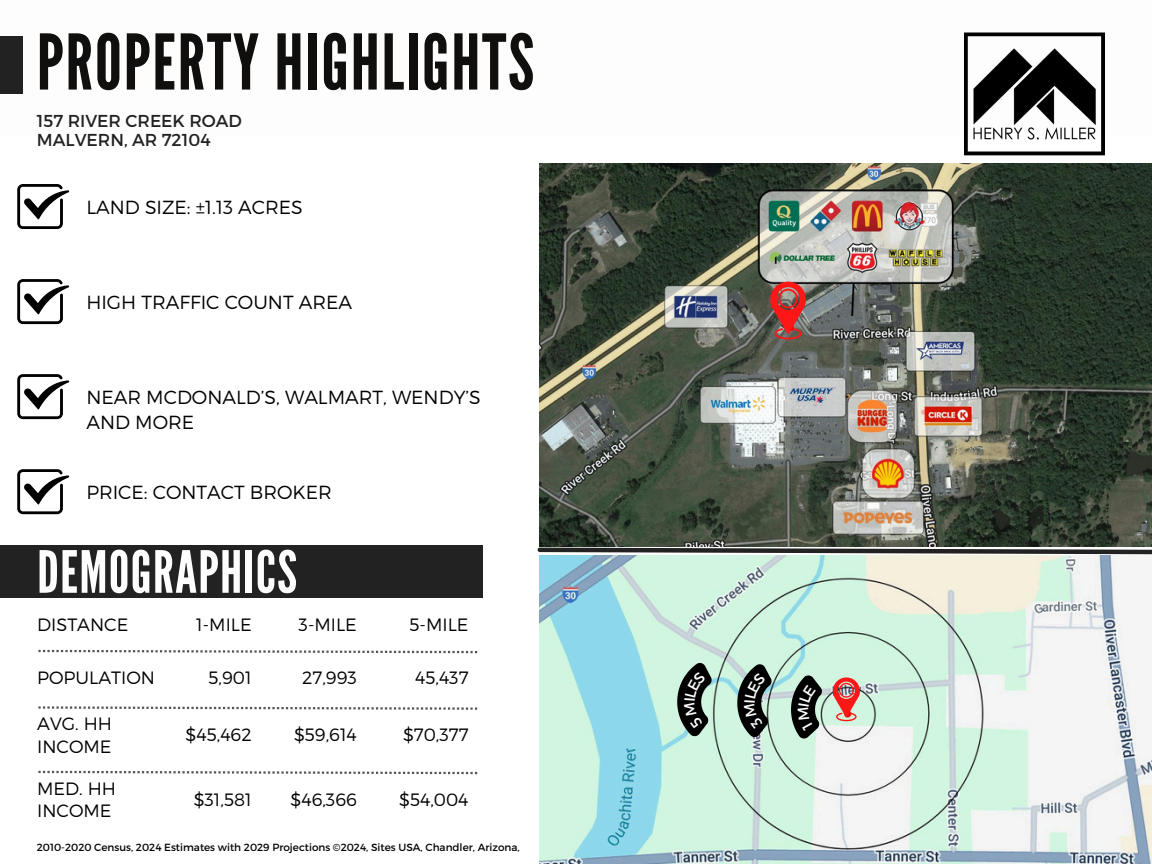
<style>
.page{position:relative;width:1152px;height:864px;background:#fff}
.page>*{position:absolute;margin:0;border:0;box-sizing:border-box;transform-origin:0 0}
.t1{font:76.5px "League Gothic";letter-spacing:.025em;color:#100f0d}
.t2{font:58.05px "League Gothic";letter-spacing:.025em;color:#fdfdfd}
.t3{font:300 18.9px/24.6px "Montserrat";color:#000}
.t4{font:300 17.85px/22.5px "Montserrat";color:#000}
.t5{font:17.25px/19.2px "Montserrat";color:#222}
.t6{font:10.35px "Montserrat";color:#000}
</style>
<div class="page">
<div style="left:0;top:37px;width:23px;height:57px;background:#222"></div>
<div style="left:0;top:546px;width:483px;height:52px;background:#222"></div>
<svg style="left:38px;top:650px;width:439px;height:3px"></svg>
<svg style="left:38px;top:706px;width:439px;height:4px"></svg>
<svg style="left:38px;top:771px;width:439px;height:3px"></svg>
<svg style="left:537px;top:545px;width:615px;height:10px"></svg>
<img style="left:539px;top:555px;width:612px;height:309px">
<svg style="left:831px;top:676px;width:29px;height:45px"></svg>
<img style="left:539px;top:164px;width:612px;height:382px">
<svg style="left:768px;top:279px;width:39px;height:60px"></svg>
<img style="left:965px;top:32px;width:139px;height:132px">
<svg style="left:17px;top:184px;width:52px;height:45px"></svg>
<svg style="left:17px;top:279px;width:52px;height:45px"></svg>
<svg style="left:17px;top:374px;width:52px;height:45px"></svg>
<svg style="left:17px;top:469px;width:52px;height:45px"></svg>
<svg style="left:789px;top:674px;width:34px;height:66px"></svg>
<svg style="left:735px;top:663px;width:38px;height:75px"></svg>
<svg style="left:675px;top:661px;width:38px;height:76px"></svg>
<p class="t1" style="left:37px;top:18px;width:499px">PROPERTY HIGHLIGHTS</p>
<p class="t5" style="left:37px;top:111px;width:207px">157 RIVER CREEK ROAD<br>MALVERN, AR 72104</p>
<p class="t3" style="left:86px;top:194px;width:218px">LAND SIZE: ±1.13 ACRES</p>
<p class="t3" style="left:86px;top:289px;width:267px">HIGH TRAFFIC COUNT AREA</p>
<p class="t3" style="left:86px;top:384px;width:396px">NEAR MCDONALD’S, WALMART, WENDY’S<br>AND MORE</p>
<p class="t3" style="left:86px;top:479px;width:247px">PRICE: CONTACT BROKER</p>
<h1 class="t2" style="left:37px;top:539px;width:261px">DEMOGRAPHICS</h1>
<p class="t4" style="left:37px;top:612px;width:93px">DISTANCE</p>
<h3 class="t4" style="left:196px;top:612px;width:57px">1-MILE</h3>
<p class="t4" style="left:299px;top:612px;width:60px">3-MILE</p>
<p class="t4" style="left:410px;top:612px;width:60px">5-MILE</p>
<p class="t4" style="left:37px;top:665px;width:119px">POPULATION</p>
<p class="t4" style="left:209px;top:665px;width:45px">5,901</p>
<p class="t4" style="left:302px;top:665px;width:56px">27,993</p>
<p class="t4" style="left:415px;top:665px;width:55px">45,437</p>
<p class="t4" style="left:37px;top:712px;width:76px">AVG. HH<br>INCOME</p>
<h3 class="t4" style="left:186px;top:723px;width:68px">$45,462</h3>
<p class="t4" style="left:294px;top:723px;width:64px">$59,614</p>
<p class="t4" style="left:403px;top:723px;width:67px">$70,377</p>
<p class="t4" style="left:37px;top:776px;width:80px">MED. HH<br>INCOME</p>
<h2 class="t4" style="left:194px;top:787px;width:60px">$31,581</h2>
<p class="t4" style="left:291px;top:787px;width:68px">$46,366</p>
<p class="t4" style="left:399px;top:787px;width:71px">$54,004</p>
<p class="t6" style="left:37px;top:841px;width:484px">2010-2020 Census, 2024 Estimates with 2029 Projections ©2024, Sites USA, Chandler, Arizona,</p>
</div>
